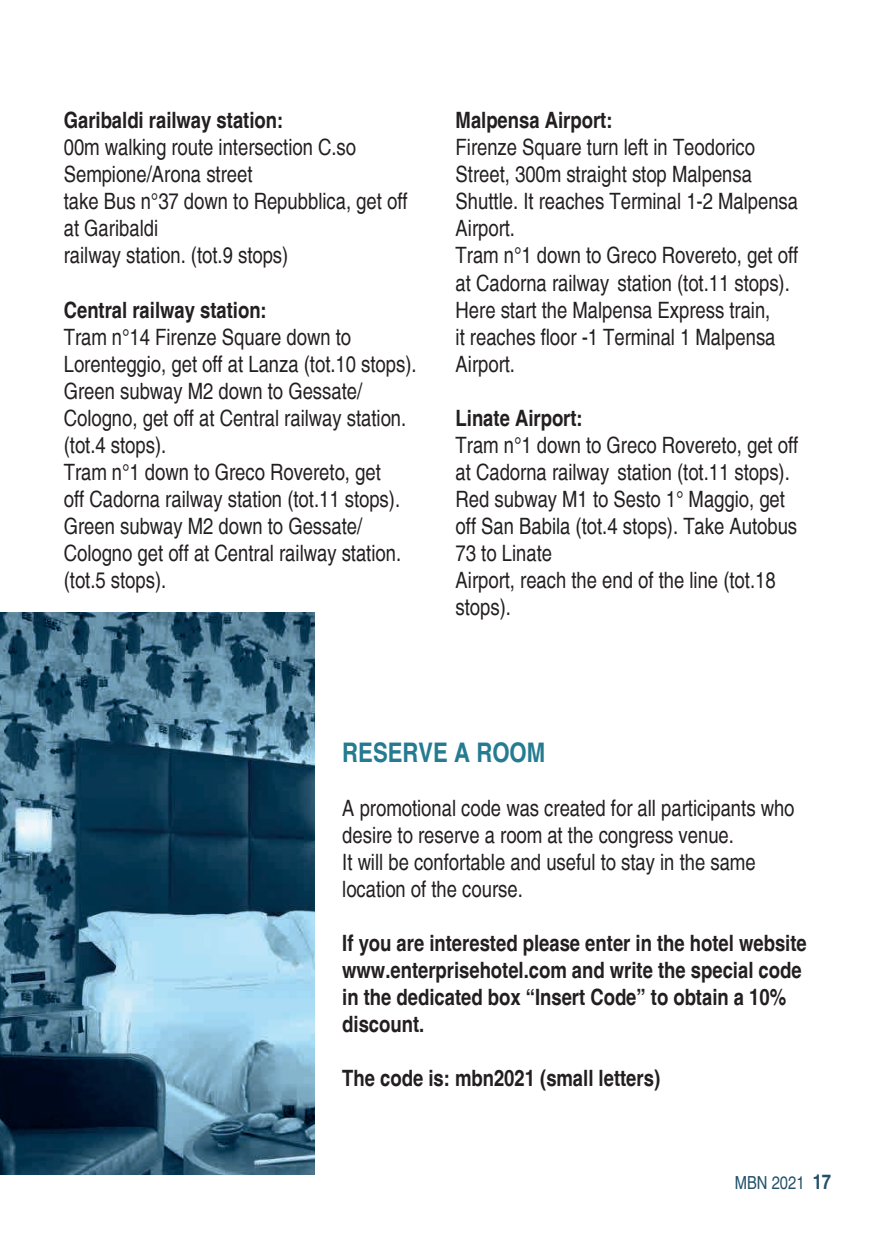
<style>
.page{position:relative;width:873px;height:1238px;background:#fff}
.page>*{position:absolute;margin:0;border:0;box-sizing:border-box;transform-origin:0 0}
.t1{font:700 condensed 27px "Helvetica";color:#257b90}
.t2{font:condensed 22.5px/27px "Helvetica";color:#231f20}
.t3{font:700 condensed 22.5px/27px "Helvetica";color:#231f20}
.t4{font:condensed 18px "Helvetica";color:#225068}
.s1{font-weight:700;font-size:20.25px}
</style>
<div class="page">
<img style="left:0;top:612px;width:315px;height:562px">
<p class="t3" style="left:64px;top:106px;width:221px">Garibaldi railway station:</p>
<p class="t2" style="left:64px;top:133px;width:345px">00m walking route intersection C.so<br>Sempione/Arona street<br>take Bus n°37 down to Repubblica, get off at Garibaldi<br>railway station. (tot.9 stops)</p>
<p class="t3" style="left:64px;top:295px;width:205px">Central railway station:</p>
<p class="t2" style="left:64px;top:322px;width:354px">Tram n°14 Firenze Square down to Lorenteggio, get off at Lanza (tot.10 stops).<br>Green subway M2 down to Gessate/ Cologno, get off at Central railway station. (tot.4 stops).</p>
<p class="t2" style="left:64px;top:457px;width:339px">Tram n°1 down to Greco Rovereto, get off Cadorna railway station (tot.11 stops).<br>Green subway M2 down to Gessate/ Cologno get off at Central railway station. (tot.5 stops).</p>
<p class="t3" style="left:456px;top:106px;width:158px">Malpensa Airport:</p>
<p class="t2" style="left:456px;top:133px;width:344px">Firenze Square turn left in Teodorico<br>Street, 300m straight stop Malpensa<br>Shuttle. It reaches Terminal 1-2 Malpensa<br>Airport.</p>
<p class="t2" style="left:456px;top:241px;width:344px">Tram n°1 down to Greco Rovereto, get off at Cadorna railway station (tot.11 stops).<br>Here start the Malpensa Express train,<br>it reaches floor -1 Terminal 1 Malpensa Airport.</p>
<p class="t3" style="left:456px;top:403px;width:129px">Linate Airport:</p>
<p class="t2" style="left:456px;top:430px;width:344px">Tram n°1 down to Greco Rovereto, get off at Cadorna railway station (tot.11 stops).<br>Red subway M1 to Sesto 1° Maggio, get off San Babila (tot.4 stops). Take Autobus<br>73 to Linate<br>Airport, reach the end of the line (tot.18 stops).</p>
<p class="t1" style="left:342px;top:733px;width:204px">RESERVE A ROOM</p>
<p class="t2" style="left:342px;top:793px;width:454px">A promotional code was created for all participants who desire to reserve a room at the congress venue.</p>
<p class="t2" style="left:342px;top:847px;width:415px">It will be confortable and useful to stay in the same location of the course.</p>
<p class="t3" style="left:342px;top:928px;width:466px">If you are interested please enter in the hotel website www.enterprisehotel.com and write the special code in the dedicated box “Insert Code” to obtain a 10% discount.</p>
<p class="t3" style="left:342px;top:1063px;width:319px">The code is: mbn2021 (small letters)</p>
<p class="t4" style="left:735px;top:1170px;width:98px">MBN 2021 <span class="s1">17</span></p>
</div>
